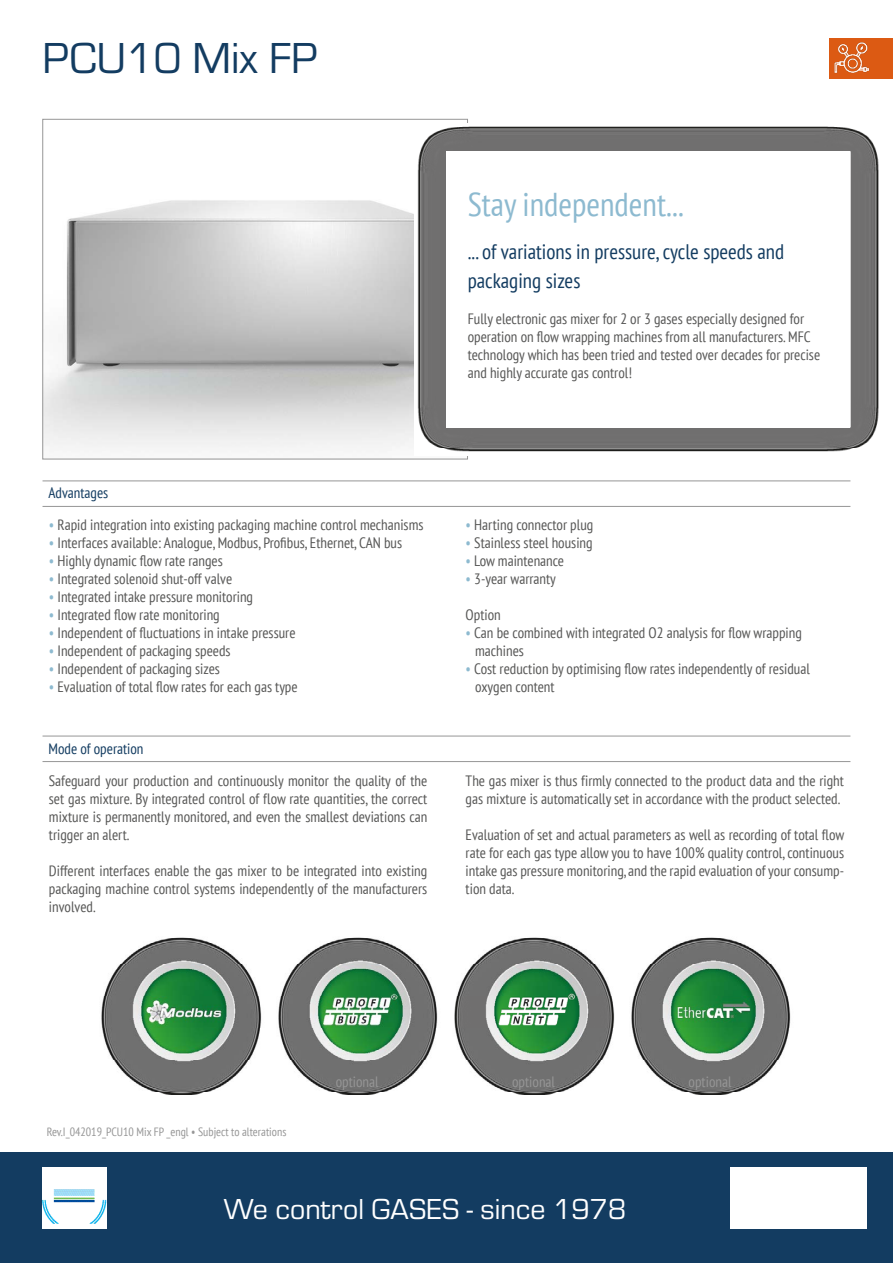
<style>
.page{position:relative;width:893px;height:1263px;background:#fff}
.page>*{position:absolute;margin:0;border:0;box-sizing:border-box;transform-origin:0 0}
.t1{font:45px "Eurostile";color:#133c61}
.t2{font:condensed 33px "PT Sans";color:#8dbad0}
.t3{font:30px "Eurostile";color:#fff}
.t4{font:condensed 21px/28.8px "PT Sans";color:#133c61}
.t5{font:condensed 15px/18px "PT Sans";color:#575756;text-align:justify}
.t6{font:condensed 15px "PT Sans";color:#133c61}
.t7{font:condensed 15px "PT Sans";color:#969696}
.t8{font:condensed 12px "PT Sans";color:#969696}
.s1{color:#8dbad0}
</style>
<div class="page">
<div style="left:829px;top:38px;width:64px;height:41px;background:#dc5a13"></div>
<img style="left:834px;top:43px;width:36px;height:30px">
<div style="left:0;top:1152px;width:893px;height:111px;background:#133c61"></div>
<img style="left:43px;top:1167px;width:63px;height:62px">
<div style="left:730px;top:1167px;width:136px;height:62px;background:#fff"></div>
<img style="left:45px;top:200px;width:369px;height:248px">
<hr style="left:43px;top:736px;width:807px;height:1px;background:#969696">
<hr style="left:43px;top:761px;width:807px;height:1px;background:#969696">
<hr style="left:43px;top:480px;width:807px;height:1px;background:#969696">
<hr style="left:43px;top:506px;width:807px;height:1px;background:#969696">
<img style="left:101px;top:937px;width:161px;height:158px">
<img style="left:278px;top:937px;width:160px;height:158px">
<img style="left:454px;top:937px;width:161px;height:158px">
<img style="left:631px;top:937px;width:160px;height:158px">
<img style="left:417px;top:126px;width:462px;height:326px">
<div style="left:446px;top:151px;width:404px;height:276px;background:#fff"></div>
<p class="t1" style="left:43px;top:27px;width:277px">PCU10 Mix FP</p>
<p class="t2" style="left:468px;top:183px;width:218px">Stay independent...</p>
<p class="t4" style="left:468px;top:237px;width:318px">... of variations in pressure, cycle speeds and packaging sizes</p>
<p class="t5" style="left:468px;top:309px;width:354px;text-align:left">Fully electronic gas mixer for 2 or 3 gases especially designed for operation on flow wrapping machines from all manufacturers. MFC technology which has been tried and tested over decades for precise and highly accurate gas control!</p>
<p class="t6" style="left:49px;top:484px;width:61px">Advantages</p>
<p class="t5" style="left:49px;top:516px;width:376px"><span class="s1">•</span> Rapid integration into existing packaging machine control mechanisms</p>
<p class="t5" style="left:49px;top:534px;width:355px"><span class="s1">•</span> Interfaces available: Analogue, Modbus, Profibus, Ethernet, CAN bus</p>
<p class="t5" style="left:49px;top:552px;width:175px"><span class="s1">•</span> Highly dynamic flow rate ranges</p>
<p class="t5" style="left:49px;top:570px;width:185px"><span class="s1">•</span> Integrated solenoid shut-off valve</p>
<p class="t5" style="left:49px;top:588px;width:206px"><span class="s1">•</span> Integrated intake pressure monitoring</p>
<p class="t5" style="left:49px;top:606px;width:172px"><span class="s1">•</span> Integrated flow rate monitoring</p>
<p class="t5" style="left:49px;top:624px;width:248px"><span class="s1">•</span> Independent of fluctuations in intake pressure</p>
<p class="t5" style="left:49px;top:642px;width:183px"><span class="s1">•</span> Independent of packaging speeds</p>
<p class="t5" style="left:49px;top:660px;width:173px"><span class="s1">•</span> Independent of packaging sizes</p>
<p class="t5" style="left:49px;top:678px;width:250px"><span class="s1">•</span> Evaluation of total flow rates for each gas type</p>
<p class="t6" style="left:49px;top:739px;width:97px">Mode of operation</p>
<p class="t5" style="left:49px;top:771px;width:380px">Safeguard your production and continuously monitor the quality of the set gas mixture. By integrated control of flow rate quantities, the correct mixture is permanently monitored, and even the smallest deviations can trigger an alert.</p>
<p class="t5" style="left:49px;top:861px;width:380px">Different interfaces enable the gas mixer to be integrated into existing packaging machine control systems independently of the manufacturers involved.</p>
<p class="t5" style="left:466px;top:516px;width:129px"><span class="s1">•</span> Harting connector plug</p>
<p class="t5" style="left:466px;top:534px;width:129px"><span class="s1">•</span> Stainless steel housing</p>
<p class="t5" style="left:466px;top:552px;width:100px"><span class="s1">•</span> Low maintenance</p>
<p class="t5" style="left:466px;top:570px;width:92px"><span class="s1">•</span> 3-year warranty</p>
<p class="t5" style="left:466px;top:606px;width:37px">Option</p>
<p class="t5" style="left:466px;top:624px;width:338px"><span class="s1">•</span> Can be combined with integrated O2 analysis for flow wrapping</p>
<p class="t5" style="left:475px;top:642px;width:50px">machines</p>
<p class="t5" style="left:466px;top:660px;width:346px"><span class="s1">•</span> Cost reduction by optimising flow rates independently of residual</p>
<p class="t5" style="left:475px;top:678px;width:81px">oxygen content</p>
<p class="t5" style="left:466px;top:771px;width:380px">The gas mixer is thus firmly connected to the product data and the right gas mixture is automatically set in accordance with the product selected.</p>
<p class="t5" style="left:466px;top:825px;width:380px">Evaluation of set and actual parameters as well as recording of total flow rate for each gas type allow you to have 100% quality control, continuous intake gas pressure monitoring, and the rapid evaluation of your consump&shy;tion data.</p>
<p class="t8" style="left:47px;top:1124px;width:241px">Rev.I_042019_PCU10 Mix FP _engl • Subject to alterations</p>
<p class="t7" style="left:336px;top:1072px;width:44px">optional</p>
<p class="t7" style="left:512px;top:1072px;width:44px">optional</p>
<p class="t7" style="left:689px;top:1072px;width:44px">optional</p>
<h3 class="t3" style="left:224px;top:1189px;width:404px">We control GASES - since 1978</h3>
</div>
